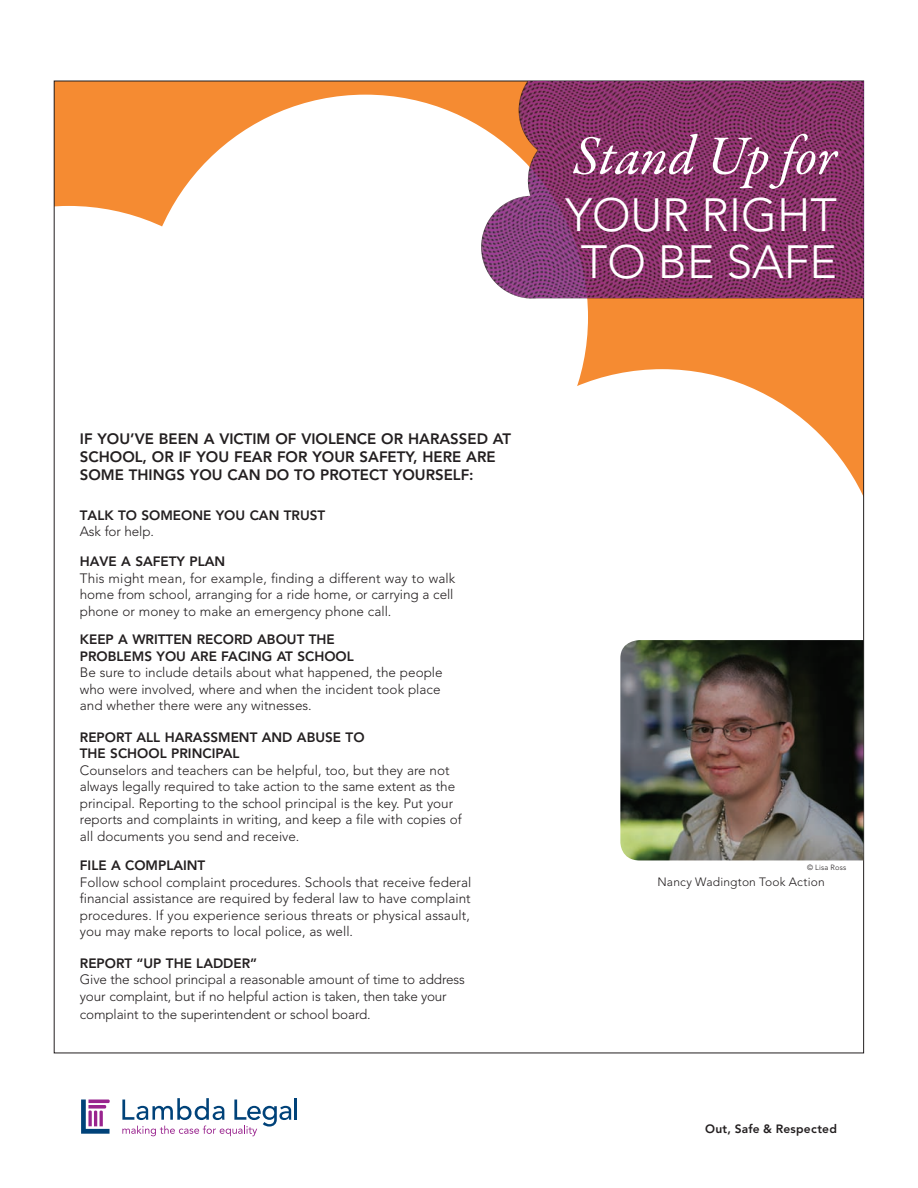
<style>
.page{position:relative;width:918px;height:1188px;background:#fff}
.page>*{position:absolute;margin:0;border:0;box-sizing:border-box;transform-origin:0 0}
.t1{font:italic 55.5px "Garamond Premr Pro";color:#fff}
.t2{font:300 46.2px/46.2px "Avenir LT Std";color:#fff;text-align:center}
.t3{font:800 15px/18px "Avenir LT Std";color:#231f20}
.t4{font:300 13.5px/16.5px "Avenir LT Std";color:#231f20}
.t5{font:800 13.5px/16.5px "Avenir LT Std";color:#231f20}
.t6{font:300 12px "Avenir LT Std";letter-spacing:.02em;color:#231f20}
.t7{font:800 12px "Avenir LT Std";letter-spacing:.015em;color:#231f20}
.t8{font:300 7.5px "Avenir LT Std";color:#231f20}
</style>
<div class="page">
<div style="left:54px;top:81px;width:810px;height:964px;background:#f58b32"></div>
<svg style="left:475px;top:369px;width:387px;height:201px;background:#fdf2e8"></svg>
<div style="left:143px;top:95px;width:445px;height:445px;background:#fff;border-radius:50%"></div>
<div style="left:56px;top:206px;width:117px;height:206px;background:#fff"></div>
<div style="left:54px;top:412px;width:421px;height:641px;background:#fff"></div>
<div style="left:255px;top:570px;width:609px;height:483px;background:#fff"></div>
<img style="left:468px;top:81px;width:396px;height:226px">
<img style="left:620px;top:640px;width:243px;height:220px">
<hr style="left:295px;top:1098px;width:2px;height:22px;background:#004279">
<svg style="left:122px;top:1098px;width:169px;height:38px"></svg>
<svg style="left:81px;top:1100px;width:29px;height:34px"></svg>
<h1 class="t1" style="left:573px;top:121px;width:266px">Stand Up for</h1>
<h2 class="t2" style="left:565px;top:192px;width:273px">Your Right to be Safe</h2>
<p class="t3" style="left:80px;top:429px;width:430px">IF YOU’VE BEEN A VICTIM OF VIOLENCE OR HARASSED AT<br>SCHOO</p>
<p class="t3" style="left:80px;top:447px;width:417px;text-indent:55px">L, OR IF YOU FEAR FOR YOUR SAFETY, H ERE ARE<br>SOME TH INGS YOU CAN DO TO PROT</p>
<p class="t3" style="left:360px;top:465px;width:115px">ECT YOURSELF:</p>
<p class="t5" style="left:80px;top:507px;width:239px">TALK TO SO MEONE YOU CAN TRUST</p>
<p class="t4" style="left:80px;top:523px;width:76px">Ask for help.</p>
<p class="t5" style="left:80px;top:553px;width:147px">HAVE A SAFETY PLAN</p>
<p class="t4" style="left:80px;top:570px;width:377px">This might mean, for example, finding a different way to walk home from school, arranging for a ride home, or carrying a cell phone or money to make an emergency phone call.</p>
<p class="t5" style="left:80px;top:631px;width:256px">KEEP A WRITTEN RECORD ABOUT TH E<br>PROBLEMS YOU ARE FACING AT SCHOO</p>
<p class="t5" style="left:347px;top:648px;width:9px">L</p>
<p class="t4" style="left:80px;top:664px;width:364px">Be sure to include details about what happened, the people who were involved, where and when the incident took place and whether there were any witnesses.</p>
<p class="t5" style="left:80px;top:729px;width:35px">REPORT</p>
<p class="t5" style="left:80px;top:729px;width:276px;text-indent:57px">ALL HARASS MENT AND ABUSE TO<br>TH E SCHOO</p>
<p class="t5" style="left:160px;top:745px;width:81px">L PRINCIPAL</p>
<p class="t4" style="left:80px;top:762px;width:384px">Counselors and teachers can be helpful, too, but they are not always legally required to take action to the same extent as the principal. Reporting to the school principal is the key. Put your reports and complaints in writing, and keep a file with copies of all documents you send and receive.</p>
<p class="t5" style="left:80px;top:858px;width:125px">FILE A COMPLAINT</p>
<p class="t4" style="left:80px;top:874px;width:393px;text-align:justify">Follow school complaint procedures. Schools that receive federal financial assistance are required by federal law to have complaint procedures. If you experience serious threats or physical assault, you may make reports to local police, as well.</p>
<p class="t5" style="left:80px;top:955px;width:35px">REPORT</p>
<p class="t5" style="left:137px;top:955px;width:122px">“UP TH E LADDER”</p>
<p class="t4" style="left:80px;top:972px;width:386px">Give the school principal a reasonable amount of time to address your complaint, but if no helpful action is taken, then take your</p>
<p class="t4" style="left:80px;top:1006px;width:292px">complaint to the superintendent or school board.</p>
<p class="t8" style="left:807px;top:863px;width:41px">© Lisa Ross</p>
<p class="t6" style="left:657px;top:875px;width:169px">Nancy Wadington Took Action</p>
<p class="t7" style="left:705px;top:1122px;width:133px">OUT, SAFE &amp; RESPECTED</p>
</div>
